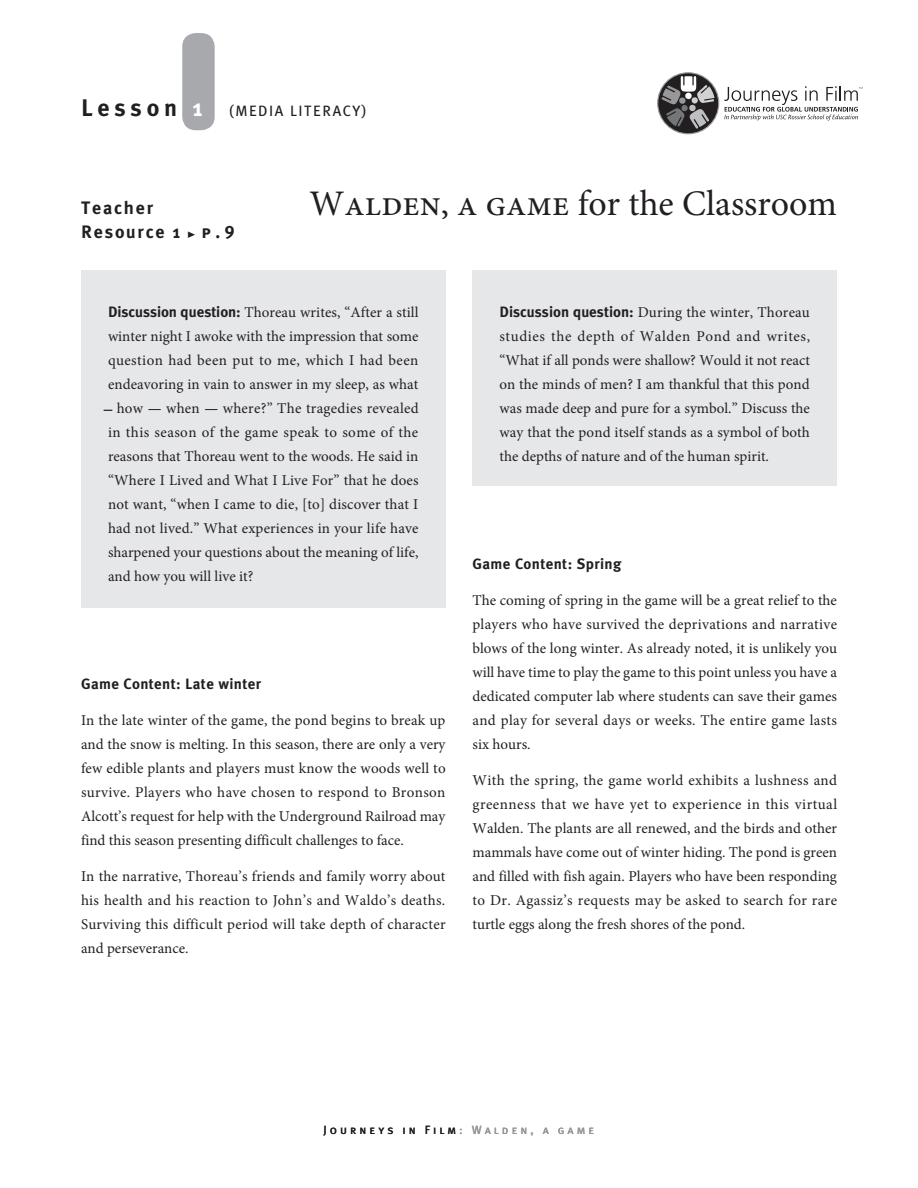
<style>
.page{position:relative;width:918px;height:1188px;background:#fff}
.page>*{position:absolute;margin:0;border:0;box-sizing:border-box;transform-origin:0 0}
.t1{font:36px "Minion Pro";color:#231f20}
.t2{font:700 18px/24px "Meta Plus";letter-spacing:.1em;color:#231f20}
.Text_Body{font:15px/24px "Minion Pro";color:#231f20;text-align:justify}
.Sub_Heads{font:700 15px "Meta Plus";letter-spacing:.025em;color:#231f20}
.t3{font:15px "Meta Plus";letter-spacing:.1em;color:#231f20}
.t4{font:12px "Meta Plus Book Caps";letter-spacing:.25em;color:#231f20}
.s1{font-weight:700;font-size:24px}
.s2{font-weight:700;font-size:24px;color:#fff}
.s3{font-family:"Meta Plus Bold Caps";font-weight:400}
.s4{font-family:"Meta Plus";font-weight:700}
.s5{font-family:"Arial"}
.s6{font-weight:700}
.s7{color:#939598}
</style>
<div class="page">
<div style="left:81px;top:270px;width:365px;height:338px;background:#e6e7e9"></div>
<div style="left:472px;top:270px;width:365px;height:216px;background:#e6e7e9"></div>
<div style="left:182px;top:33px;width:33px;height:97px;background:#a8a9ad;border-radius:14px"></div>
<svg style="left:724px;top:86px;width:139px;height:35px"></svg>
<svg style="left:658px;top:73px;width:61px;height:61px"></svg>
<div style="left:657px;top:72px;width:62px;height:62px;border:1px solid #989a9d;border-radius:50%"></div>
<svg style="left:661px;top:76px;width:53px;height:53px;background:#727172"></svg>
<p class="t3" style="left:81px;top:102px;width:287px"><span class="s1">Lesson</span> <span class="s2">1</span> (MEDIA LITERACY)</p>
<p class="t2" style="left:81px;top:196px;width:155px">Teacher<br>Resource 1 <span class="s3">• p . 9</span></p>
<p class="t1" style="left:310px;top:180px;width:529px">Walden, a game for the Classroom</p>
<p class="Text_Body" style="left:108px;top:300px;width:312px"><span class="s4">Discussion question:</span> Thoreau writes, “After a still winter night I awoke with the impression that some question had been put to me, which I had been endeavoring in vain to answer in my sleep, as what <span class="s5">̶</span>how <span class="s6">—</span> when <span class="s6">—</span> where?” The tragedies revealed in this season of the game speak to some of the reasons that Thoreau went to the woods. He said in “Where I Lived and What I Live For” that he does not want, “when I came to die, [to] discover that I had not lived.” What experiences in your life have sharpened your questions about the meaning of life, and how you will live it?</p>
<p class="Sub_Heads" style="left:81px;top:675px;width:182px">Game Content: Late winter</p>
<p class="Text_Body" style="left:81px;top:708px;width:366px">In the late winter of the game, the pond begins to break up and the snow is melting. In this season, there are only a very few edible plants and players must know the woods well to survive. Players who have chosen to respond to Bronson Alcott’s request for help with the Underground Railroad may find this season presenting difficult challenges to face.</p>
<p class="Text_Body" style="left:81px;top:864px;width:366px">In the narrative, Thoreau’s friends and family worry about his health and his reaction to John’s and Waldo’s deaths.<br>Surviving this difficult period will take depth of character and perseverance.</p>
<p class="Text_Body" style="left:500px;top:300px;width:312px"><span class="s4">Discussion question:</span> During the winter, Thoreau studies the depth of Walden Pond and writes, “What if all ponds were shallow? Would it not react on the minds of men? I am thankful that this pond was made deep and pure for a symbol.” Discuss the way that the pond itself stands as a symbol of both the depths of nature and of the human spirit.</p>
<p class="Sub_Heads" style="left:472px;top:555px;width:150px">Game Content: Spring</p>
<p class="Text_Body" style="left:472px;top:588px;width:366px">The coming of spring in the game will be a great relief to the players who have survived the deprivations and narrative blows of the long winter. As already noted, it is unlikely you will have time to play the game to this point unless you have a dedicated computer lab where students can save their games and play for several days or weeks. The entire game lasts six hours.</p>
<p class="Text_Body" style="left:472px;top:768px;width:366px">With the spring, the game world exhibits a lushness and greenness that we have yet to experience in this virtual Walden. The plants are all renewed, and the birds and other mammals have come out of winter hiding. The pond is green and filled with fish again. Players who have been responding to Dr. Agassiz’s requests may be asked to search for rare turtle eggs along the fresh shores of the pond.</p>
<p class="t4" style="left:324px;top:1123px;width:272px">Journeys in Film<span class="s7">: Walden, a game</span></p>
</div>
